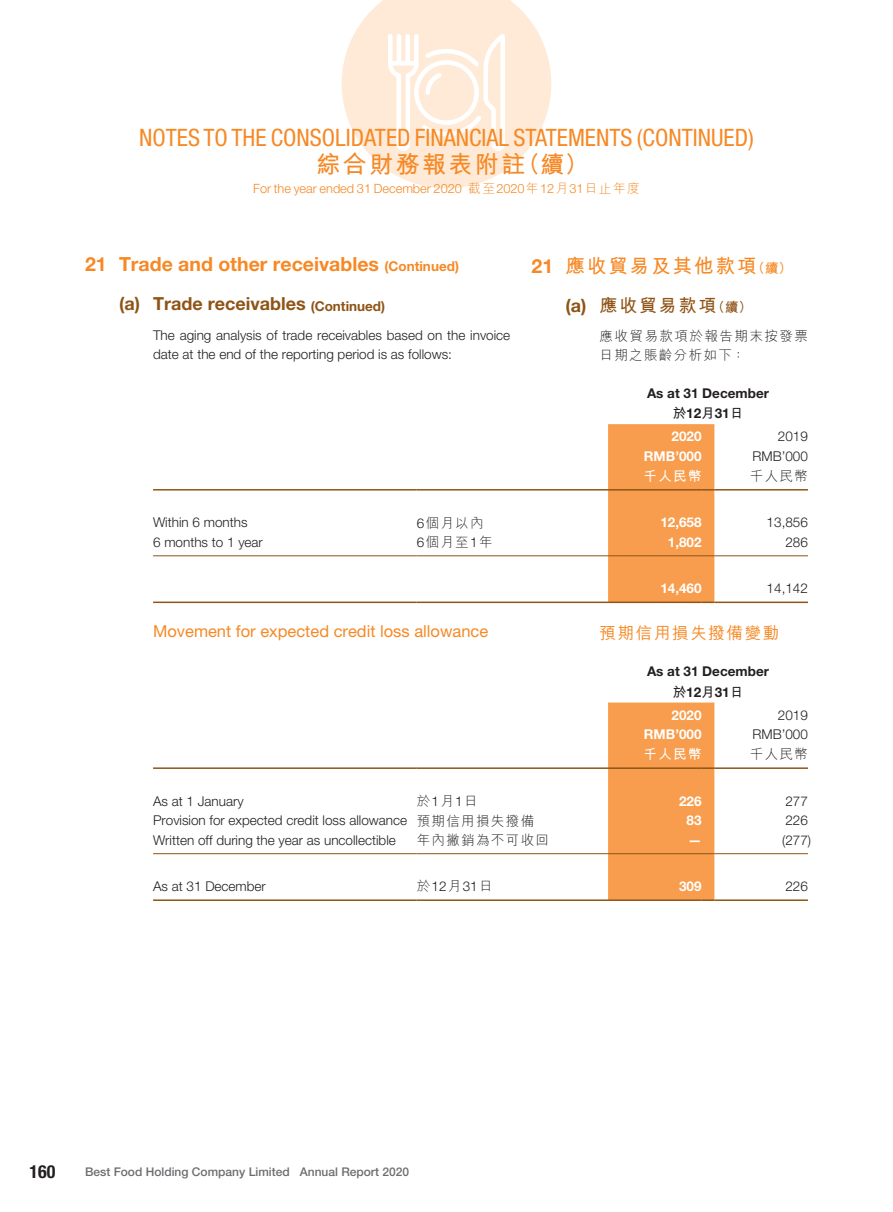
<style>
.page{position:relative;width:893px;height:1212px;background:#fff}
.page>*{position:absolute;margin:0;border:0;box-sizing:border-box;transform-origin:0 0}
.t1{font:condensed 24px "Helvetica Neue LT Std";color:#f68925}
.t2{font:700 24px "M Hei HK";letter-spacing:.1em;color:#f68925}
.t3{font:700 19.5px "Helvetica Neue LT Std";color:#f68925}
.t4{font:700 19.5px "M Hei HK";letter-spacing:.1em;color:#f68925}
.t5{font:700 18px "Helvetica Neue LT Std";color:#8f5416}
.t6{font:700 18px "M Hei HK";letter-spacing:.1em;color:#8f5416}
.t7{font:700 condensed 18px "Helvetica Neue LT Std";color:#231f20}
.t8{font:16.5px "Helvetica Neue LT Std";color:#f68925}
.t9{font:500 16.5px "M Hei HK";letter-spacing:.1em;color:#f68925}
.t10{font:300 13.5px/19.5px "Helvetica Neue LT Std";color:#231f20}
.t11{font:300 13.5px/19.5px "M Hei HK";letter-spacing:.1em;color:#231f20}
.t12{font:700 13.5px "Helvetica Neue LT Std";color:#fff}
.t13{font:700 13.5px/20.1px "Helvetica Neue LT Std";color:#231f20;text-align:center}
.t14{font:700 13.5px "M Hei HK";letter-spacing:.1em;color:#fff}
.t15{font:300 12.75px "Helvetica Neue LT Std";color:#f68925}
.t16{font:500 12px "Helvetica Neue LT Std";color:#6c6d70}
.s1{font-family:"M Hei HK"}
.s2{font-size:13.5px}
.s3{font-family:"Helvetica Neue LT Std"}
</style>
<div class="page">
<svg style="left:342px;top:0;width:209px;height:188px"></svg>
<hr style="left:153px;top:555px;width:264px;height:1px;background:#8f5416">
<hr style="left:417px;top:555px;width:191px;height:1px;background:#8f5416">
<hr style="left:714px;top:555px;width:94px;height:1px;background:#8f5416">
<hr style="left:153px;top:601px;width:264px;height:2px;background:#8f5416">
<hr style="left:417px;top:601px;width:191px;height:2px;background:#8f5416">
<hr style="left:714px;top:601px;width:94px;height:2px;background:#8f5416">
<hr style="left:153px;top:489px;width:264px;height:1px;background:#8f5416">
<hr style="left:417px;top:489px;width:191px;height:1px;background:#8f5416">
<div style="left:608px;top:424px;width:106px;height:179px;background:#f89d4d"></div>
<hr style="left:714px;top:489px;width:94px;height:1px;background:#8f5416">
<hr style="left:153px;top:853px;width:264px;height:1px;background:#8f5416">
<hr style="left:417px;top:853px;width:191px;height:1px;background:#8f5416">
<hr style="left:714px;top:853px;width:94px;height:1px;background:#8f5416">
<hr style="left:153px;top:899px;width:264px;height:2px;background:#8f5416">
<hr style="left:417px;top:899px;width:191px;height:2px;background:#8f5416">
<hr style="left:714px;top:899px;width:94px;height:2px;background:#8f5416">
<hr style="left:153px;top:767px;width:264px;height:2px;background:#8f5416">
<hr style="left:417px;top:767px;width:191px;height:2px;background:#8f5416">
<div style="left:608px;top:702px;width:106px;height:199px;background:#f89d4d"></div>
<hr style="left:714px;top:767px;width:94px;height:2px;background:#8f5416">
<h1 class="t1" style="left:139px;top:124px;width:616px">NOTES TO THE CONSOLIDATED FINANCIAL STATEMENTS (CONTINUED)</h1>
<h1 class="t2" style="left:317px;top:147px;width:273px">綜合財務報表附註（續）</h1>
<p class="t15" style="left:253px;top:181px;width:388px">For the year ended 31 December 2020 <span class="s1">截至</span>2020<span class="s1">年</span>12<span class="s1">月</span>31<span class="s1">日止年度</span></p>
<h2 class="t3" style="left:85px;top:252px;width:375px">21 Trade and other receivables <span class="s2">(Continued)</span></h2>
<h3 class="t5" style="left:119px;top:293px;width:268px">(a) Trade receivables <span class="s2">(Continued)</span></h3>
<p class="t10" style="left:153px;top:325px;width:359px">The aging analysis of trade receivables based on the invoice date at the end of the reporting period is as follows:</p>
<h2 class="t4" style="left:531px;top:251px;width:262px"><span class="s3">21</span> 應收貿易及其他款項<span class="s2">（續）</span></h2>
<h3 class="t6" style="left:566px;top:292px;width:188px"><span class="s3">(a)</span> 應收貿易款項<span class="s2">（續）</span></h3>
<p class="t11" style="left:600px;top:326px;width:210px">應收貿易款項於報告期末按發票日期之賬齡分析如下：</p>
<p class="t13" style="left:647px;top:383px;width:123px">As at 31 December<span class="s1">於</span>12<span class="s1">月</span>31<span class="s1">日</span></p>
<p class="t12" style="left:672px;top:428px;width:32px">2020</p>
<p class="t10" style="left:778px;top:426px;width:32px">2019</p>
<p class="t12" style="left:644px;top:448px;width:59px">RMB’000</p>
<p class="t10" style="left:752px;top:446px;width:57px">RMB’000</p>
<p class="t14" style="left:644px;top:466px;width:60px">千人民幣</p>
<p class="t11" style="left:750px;top:466px;width:60px">千人民幣</p>
<p class="t10" style="left:153px;top:512px;width:96px">Within 6 months</p>
<p class="t11" style="left:417px;top:513px;width:68px"><span class="s3">6</span>個月以內</p>
<p class="t12" style="left:660px;top:514px;width:43px">12,658</p>
<p class="t10" style="left:767px;top:512px;width:43px">13,856</p>
<p class="t10" style="left:153px;top:532px;width:111px">6 months to 1 year</p>
<p class="t11" style="left:417px;top:532px;width:77px"><span class="s3">6</span>個月至<span class="s3">1</span>年</p>
<p class="t12" style="left:668px;top:533px;width:35px">1,802</p>
<p class="t10" style="left:785px;top:532px;width:24px">286</p>
<p class="t12" style="left:660px;top:580px;width:43px">14,460</p>
<p class="t10" style="left:767px;top:578px;width:43px">14,142</p>
<p class="t8" style="left:153px;top:622px;width:337px">Movement for expected credit loss allowance</p>
<p class="t13" style="left:647px;top:661px;width:123px">As at 31 December<span class="s1">於</span>12<span class="s1">月</span>31<span class="s1">日</span></p>
<p class="t12" style="left:672px;top:706px;width:32px">2020</p>
<p class="t10" style="left:778px;top:705px;width:32px">2019</p>
<p class="t12" style="left:644px;top:726px;width:59px">RMB’000</p>
<p class="t10" style="left:752px;top:724px;width:57px">RMB’000</p>
<p class="t14" style="left:644px;top:744px;width:60px">千人民幣</p>
<p class="t11" style="left:750px;top:744px;width:60px">千人民幣</p>
<p class="t10" style="left:153px;top:791px;width:92px">As at 1 January</p>
<p class="t11" style="left:417px;top:791px;width:62px">於<span class="s3">1</span>月<span class="s3">1</span>日</p>
<p class="t12" style="left:679px;top:792px;width:24px">226</p>
<p class="t10" style="left:785px;top:791px;width:24px">277</p>
<p class="t10" style="left:153px;top:810px;width:383px">Provision for expected credit loss allowance <span class="s1">預期信用損失撥備</span></p>
<p class="t12" style="left:687px;top:812px;width:17px">83</p>
<p class="t10" style="left:785px;top:810px;width:24px">226</p>
<p class="t10" style="left:153px;top:830px;width:244px">Written off during the year as uncollectible</p>
<p class="t11" style="left:417px;top:830px;width:134px">年內撇銷為不可收回</p>
<p class="t12" style="left:688px;top:831px;width:15px">—</p>
<p class="t10" style="left:782px;top:830px;width:31px">(277)</p>
<p class="t10" style="left:153px;top:876px;width:114px">As at 31 December</p>
<p class="t10" style="left:417px;top:876px;width:77px"><span class="s1">於</span>12<span class="s1">月</span>31<span class="s1">日</span></p>
<p class="t12" style="left:679px;top:877px;width:24px">309</p>
<p class="t10" style="left:785px;top:876px;width:24px">226</p>
<p class="t9" style="left:600px;top:621px;width:181px">預期信用損失撥備變動</p>
<h3 class="t7" style="left:30px;top:1160px;width:27px">160</h3>
<p class="t16" style="left:85px;top:1164px;width:326px">Best Food Holding Company Limited Annual Report 2020</p>
</div>
